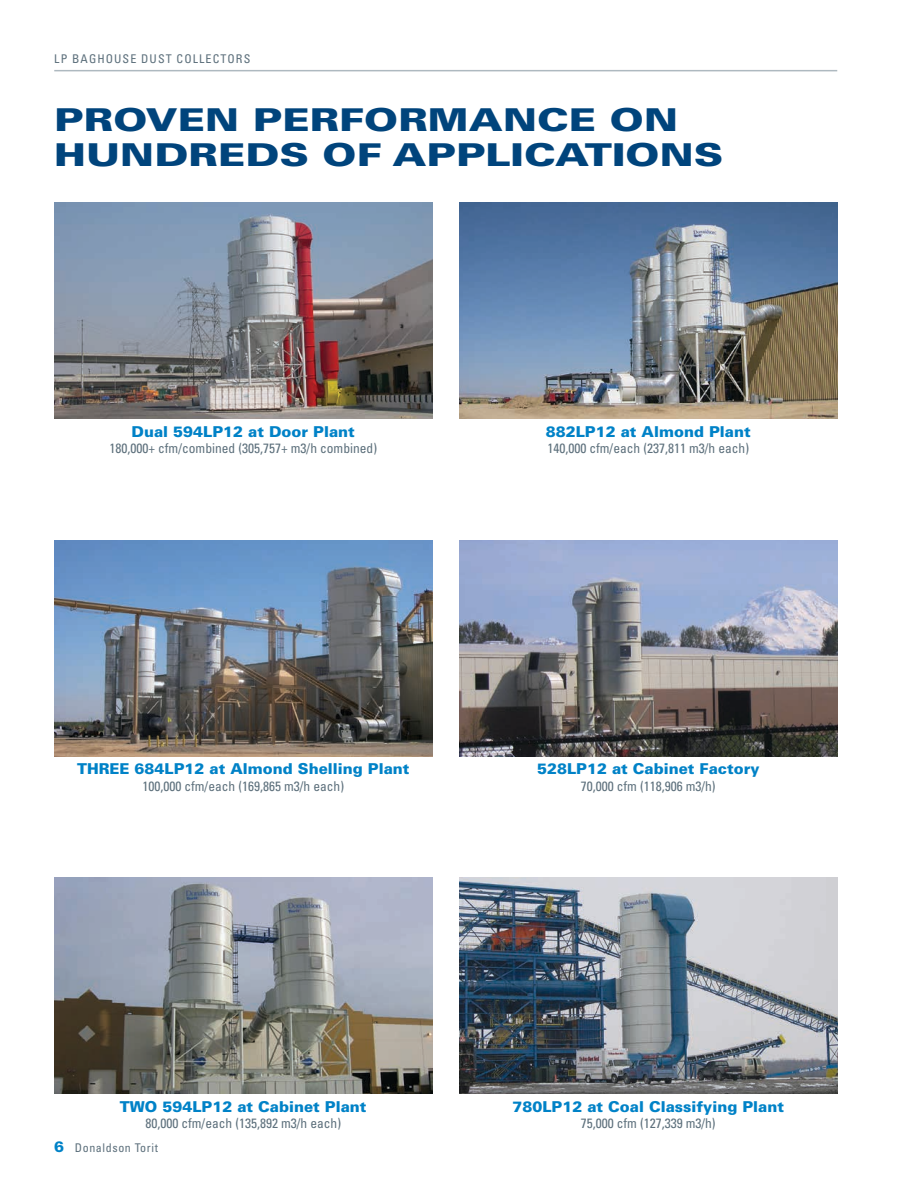
<style>
.page{position:relative;width:918px;height:1188px;background:#fff}
.page>*{position:absolute;margin:0;border:0;box-sizing:border-box;transform-origin:0 0}
.t1{font:900 31.5px/34.5px "Univers LT Std";color:#00447c;scale:1.3 1}
.t2{font:900 15px "Univers LT Std";color:#0082c7}
.t3{font:condensed 13.5px "Univers LT Std";color:#5d707c}
.t4{font:condensed 12px "Univers LT Std";letter-spacing:.09em;color:#5d707c}
.t5{font:condensed 12px "Univers LT Std";letter-spacing:.05em;color:#5d707c}
.s1{font-weight:900;font-stretch:normal;font-size:15px;color:#0082c7}
</style>
<div class="page">
<hr style="left:54px;top:70px;width:783px;height:1px;background:#aeb9c0">
<img style="left:54px;top:203px;width:378px;height:216px">
<img style="left:459px;top:203px;width:378px;height:216px">
<img style="left:55px;top:540px;width:377px;height:216px">
<img style="left:459px;top:540px;width:378px;height:216px">
<img style="left:54px;top:878px;width:378px;height:216px">
<img style="left:459px;top:878px;width:378px;height:216px">
<p class="t4" style="left:54px;top:51px;width:198px">LP BAGHOUSE DUST COLLECTORS</p>
<h1 class="t1" style="left:54px;top:102px;width:516px">PROVEN PERFORMANCE ON<br>HUNDREDS OF APPLICATIONS</h1>
<p class="t2" style="left:132px;top:422px;width:225px">Dual 594LP12 at Door Plant</p>
<p class="t3" style="left:109px;top:440px;width:269px">180,000+ cfm/combined (305,757+ m3/h combined)</p>
<p class="t2" style="left:546px;top:422px;width:206px">882LP12 at Almond Plant</p>
<p class="t3" style="left:547px;top:440px;width:203px">140,000 cfm/each (237,811 m3/h each)</p>
<p class="t2" style="left:77px;top:759px;width:334px">THREE 684LP12 at Almond Shelling Plant</p>
<p class="t3" style="left:142px;top:777px;width:203px">100,000 cfm/each (169,865 m3/h each)</p>
<p class="t2" style="left:537px;top:759px;width:224px">528LP12 at Cabinet Factory</p>
<p class="t3" style="left:581px;top:777px;width:136px">70,000 cfm (118,906 m3/h)</p>
<p class="t2" style="left:120px;top:1097px;width:248px">TWO 594LP12 at Cabinet Plant</p>
<p class="t3" style="left:145px;top:1115px;width:197px">80,000 cfm/each (135,892 m3/h each)</p>
<p class="t5" style="left:54px;top:1140px;width:105px"><span class="s1">6</span> Donaldson Torit</p>
<p class="t2" style="left:512px;top:1097px;width:273px">780LP12 at Coal Classifying Plant</p>
<p class="t3" style="left:581px;top:1115px;width:136px">75,000 cfm (127,339 m3/h)</p>
</div>
